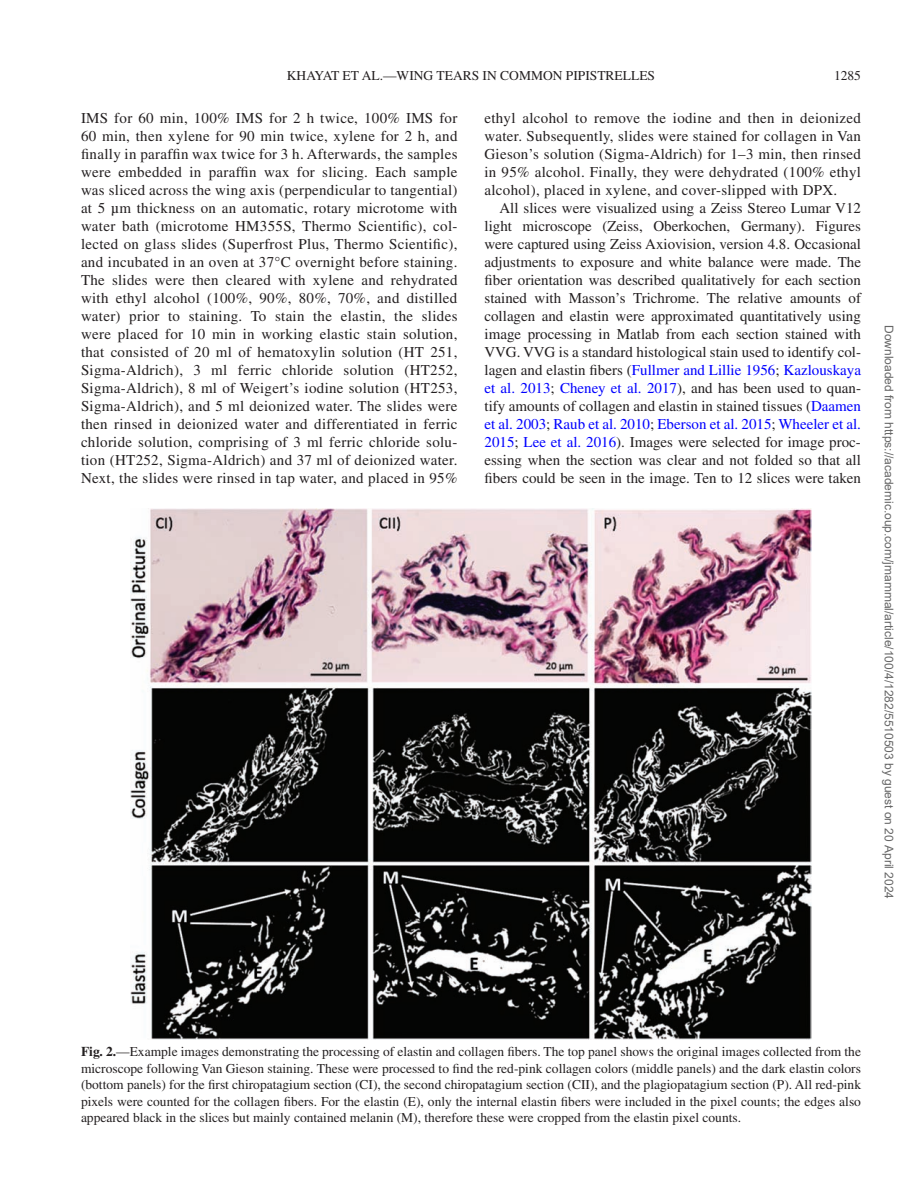
<style>
.page{position:relative;width:918px;height:1188px;background:#fff}
.page>*{position:absolute;margin:0;border:0;box-sizing:border-box;transform-origin:0 0}
.t1{font:15px/18px "Times LT Std";letter-spacing:.02em;color:#231f20;text-align:justify}
.t2{font:13.5px/16.5px "Times LT Std";color:#231f20;text-align:justify}
.t3{font:12px "Arial";color:#666}
.s1{font-family:"Gandhari Unicode"}
.s2{color:#00f}
.s3{font-weight:700}
</style>
<div class="page">
<img style="left:131px;top:508px;width:680px;height:532px">
<p class="t2" style="left:287px;top:67px;width:370px">KHAYAT ET AL.—WING TEARS IN COMMON PIPISTRELLES</p>
<p class="t2" style="left:834px;top:67px;width:28px">1285</p>
<p class="t1" style="left:81px;top:109px;width:378px">IMS for 60 min, 100% IMS for 2 h twice, 100% IMS for 60 min, then xylene for 90 min twice, xylene for 2 h, and finally in paraffin wax twice for 3 h. Afterwards, the samples were embedded in paraffin wax for slicing. Each sample was sliced across the wing axis (perpendicular to tangential) at 5 <span class="s1">µ</span>m thickness on an automatic, rotary microtome with water bath (microtome HM355S, Thermo Scientific), col&shy;lected on glass slides (Superfrost Plus, Thermo Scientific), and incubated in an oven at 37°C overnight before staining.<br>The slides were then cleared with xylene and rehydrated with ethyl alcohol (100%, 90%, 80%, 70%, and distilled water) prior to staining. To stain the elastin, the slides were placed for 10 min in working elastic stain solution, that consisted of 20 ml of hematoxylin solution (HT 251, Sigma-Aldrich), 3 ml ferric chloride solution (HT252, Sigma-Aldrich), 8 ml of Weigert’s iodine solution (HT253, Sigma-Aldrich), and 5 ml deionized water. The slides were then rinsed in deionized water and differentiated in ferric chloride solution, comprising of 3 ml ferric chloride solu&shy;tion (HT252, Sigma-Aldrich) and 37 ml of deionized water.<br>Next, the slides were rinsed in tap water, and placed in 95%</p>
<p class="t1" style="left:484px;top:109px;width:378px">ethyl alcohol to remove the iodine and then in deionized water. Subsequently, slides were stained for collagen in Van Gieson’s solution (Sigma-Aldrich) for 1–3 min, then rinsed in 95% alcohol. Finally, they were dehydrated (100% ethyl alcohol), placed in xylene, and cover-slipped with DPX.</p>
<p class="t1" style="left:484px;top:199px;width:379px;text-indent:15px">All slices were visualized using a Zeiss Stereo Lumar V12 light microscope (Zeiss, Oberkochen, Germany). Figures were captured using Zeiss Axiovision, version 4.8. Occasional adjustments to exposure and white balance were made. The fiber orientation was described qualitatively for each section stained with Masson’s Trichrome. The relative amounts of collagen and elastin were approximated quantitatively using image processing in Matlab from each section stained with VVG. VVG is a standard histological stain used to identify col&shy;lagen and elastin fibers (<span class="s2">Fullmer and Lillie 1956</span>; <span class="s2">Kazlouskaya et al. 2013</span>; <span class="s2">Cheney et al. 2017</span>), and has been used to quan&shy;tify amounts of collagen and elastin in stained tissues (<span class="s2">Daamen et al. 2003</span>; <span class="s2">Raub et al. 2010</span>; <span class="s2">Eberson et al. 2015</span>; <span class="s2">Wheeler et al.<br>2015</span>; <span class="s2">Lee et al. 2016</span>). Images were selected for image proc&shy;essing when the section was clear and not folded so that all fibers could be seen in the image. Ten to 12 slices were taken</p>
<p class="t3" style="left:893px;top:325px;width:575px;rotate:90deg">Downloaded from https://academic.oup.com/jmammal/article/100/4/1282/5510503 by guest on 20 April 2024</p>
<p class="t2" style="left:81px;top:1044px;width:782px"><span class="s3">Fig. 2.</span>—Example images demonstrating the processing of elastin and collagen fibers. The top panel shows the original images collected from the microscope following Van Gieson staining. These were processed to find the red-pink collagen colors (middle panels) and the dark elastin colors (bottom panels) for the first chiropatagium section (CI), the second chiropatagium section (CII), and the plagiopatagium section (P). All red-pink pixels were counted for the collagen fibers. For the elastin (E), only the internal elastin fibers were included in the pixel counts; the edges also appeared black in the slices but mainly contained melanin (M), therefore these were cropped from the elastin pixel counts.</p>
</div>
